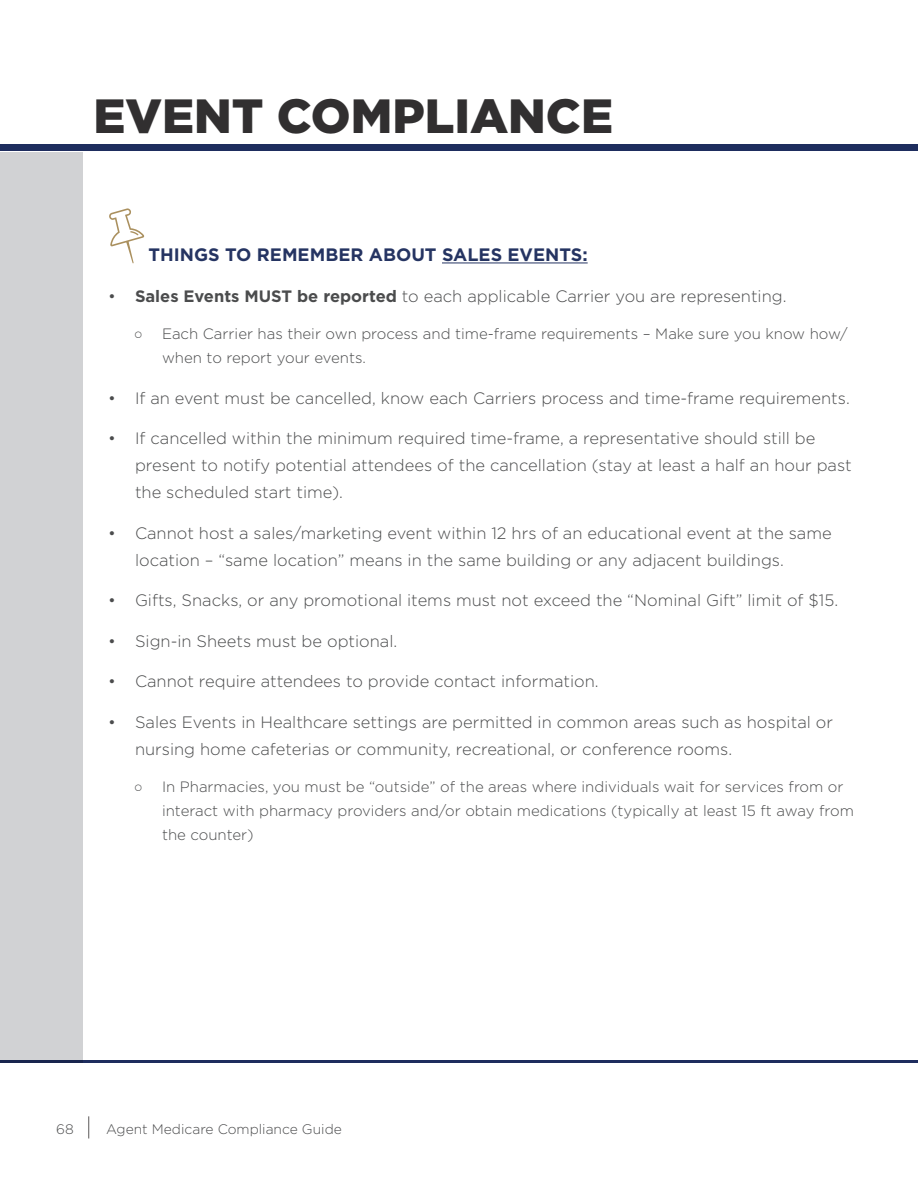
<style>
.page{position:relative;width:918px;height:1188px;background:#fff}
.page>*{position:absolute;margin:0;border:0;box-sizing:border-box;transform-origin:0 0}
.Headline_2{font:900 48px "Gotham";color:#312f30}
.Subheads_Body{font:700 18px "Gotham";color:#253462}
.t1{font:300 16.5px/27px "Gotham";color:#4b4c4d}
.t2{font:300 15px/24px "Gotham";color:#4b4c4d}
.t3{font:300 13.8px "Gotham";color:#4b4c4d}
.s1{font-weight:700}
.s2{font-family:"Arial Narrow";font-weight:400}
</style>
<div class="page">
<svg style="left:88px;top:1116px;width:1px;height:23px"></svg>
<div style="left:0;top:152px;width:82px;height:911px;background:#d1d2d4"></div>
<div style="left:0;top:144px;width:918px;height:7px;background:#1e2d5e"></div>
<hr style="left:0;top:1060px;width:918px;height:3px;background:#1e2d5e">
<hr style="left:442px;top:262px;width:146px;height:1px;background:#253462">
<svg style="left:109px;top:208px;width:35px;height:55px"></svg>
<p class="Headline_2" style="left:94px;top:83px;width:521px">EVENT COMPLIANCE</p>
<p class="Subheads_Body" style="left:148px;top:243px;width:441px">THINGS TO REMEMBER ABOUT SALES EVENTS:</p>
<p class="t1" style="left:108px;top:282px;width:680px">• <span class="s1">Sales Events MUST be reported</span> to each applicable Carrier you are representing.</p>
<p class="t2" style="left:162px;top:321px;width:687px;text-indent:-27px"><span class="s2">○</span> Each Carrier has their own process and time-frame requirements – Make sure you know how/ when to report your events.</p>
<p class="t1" style="left:108px;top:384px;width:743px">• If an event must be cancelled, know each Carriers process and time-frame requirements.</p>
<p class="t1" style="left:135px;top:424px;width:718px;text-indent:-27px">• If cancelled within the minimum required time-frame, a representative should still be present to notify potential attendees of the cancellation (stay at least a half an hour past the scheduled start time).</p>
<p class="t1" style="left:135px;top:519px;width:698px;text-indent:-27px">• Cannot host a sales/marketing event within 12 hrs of an educational event at the same location – “same location” means in the same building or any adjacent buildings.</p>
<p class="t1" style="left:108px;top:586px;width:732px">• Gifts, Snacks, or any promotional items must not exceed the “Nominal Gift” limit of $15.</p>
<p class="t1" style="left:108px;top:627px;width:291px">• Sign-in Sheets must be optional.</p>
<p class="t1" style="left:108px;top:667px;width:492px">• Cannot require attendees to provide contact information.</p>
<p class="t1" style="left:135px;top:708px;width:700px;text-indent:-27px">• Sales Events in Healthcare settings are permitted in common areas such as hospital or nursing home cafeterias or community, recreational, or conference rooms.</p>
<p class="t2" style="left:162px;top:774px;width:693px;text-indent:-27px"><span class="s2">○</span> In Pharmacies, you must be “outside” of the areas where individuals wait for services from or interact with pharmacy providers and/or obtain medications (typically at least 15 ft away from the counter)</p>
<p class="t3" style="left:56px;top:1120px;width:19px">68</p>
<p class="t3" style="left:106px;top:1120px;width:237px">Agent Medicare Compliance Guide</p>
</div>
